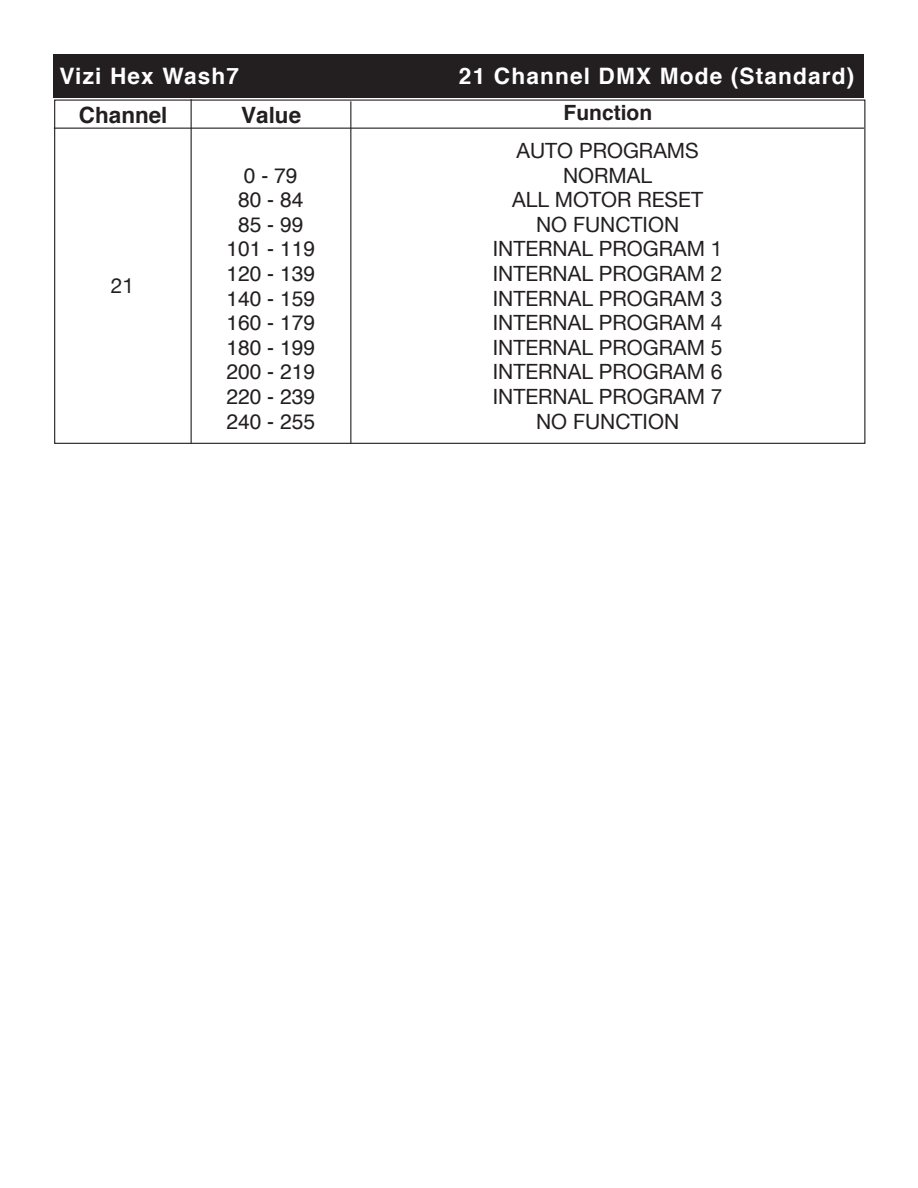
<style>
.page{position:relative;width:918px;height:1188px;background:#fff}
.page>*{position:absolute;margin:0;border:0;box-sizing:border-box;transform-origin:0 0}
.t1{font:700 22.65px "Helvetica";letter-spacing:.05em;color:#fff}
.t2{font:700 22.5px "Helvetica";color:#231f20}
.t3{font:21px/24.6px "Helvetica Neue";color:#231f20;text-align:center}
.t4{font:21px/24.6px "Helvetica";color:#231f20;text-align:center}
.t5{font:700 21px "Helvetica";color:#231f20}
</style>
<div class="page">
<div style="left:54px;top:54px;width:810px;height:43px;background:#231f20"></div>
<hr style="left:54px;top:128px;width:810px;height:1px;background:#231f20">
<hr style="left:191px;top:99px;width:1px;height:344px;background:#231f20">
<hr style="left:350px;top:101px;width:1px;height:342px;background:#231f20">
<p class="t1" style="left:59px;top:67px;width:181px">Vizi Hex Wash7</p>
<p class="t1" style="left:459px;top:67px;width:397px">21 Channel DMX Mode (Standard)</p>
<p class="t2" style="left:79px;top:106px;width:90px">Channel</p>
<p class="t2" style="left:241px;top:106px;width:61px">Value</p>
<p class="t5" style="left:564px;top:104px;width:90px">Function</p>
<p class="t3" style="left:111px;top:273px;width:25px">21</p>
<p class="t4" style="left:226px;top:164px;width:90px">0-79<br>80 - 84<br>85 - 99<br>101 - 119<br>120 - 139<br>140 - 159<br>160 - 179<br>180 - 199<br>200 - 219<br>220 - 239<br>240 - 255</p>
<p class="t3" style="left:493px;top:138px;width:231px">AUTO PROGRAMS<br>NORMAL<br>ALL MOTOR RESET<br>NO FUNCTION<br>INTERNAL PROGRAM 1<br>INTERNAL PROGRAM 2<br>INTERNAL PROGRAM 3<br>INTERNAL PROGRAM 4<br>INTERNAL PROGRAM 5<br>INTERNAL PROGRAM 6<br>INTERNAL PROGRAM 7<br>NO FUNCTION</p>
</div>
